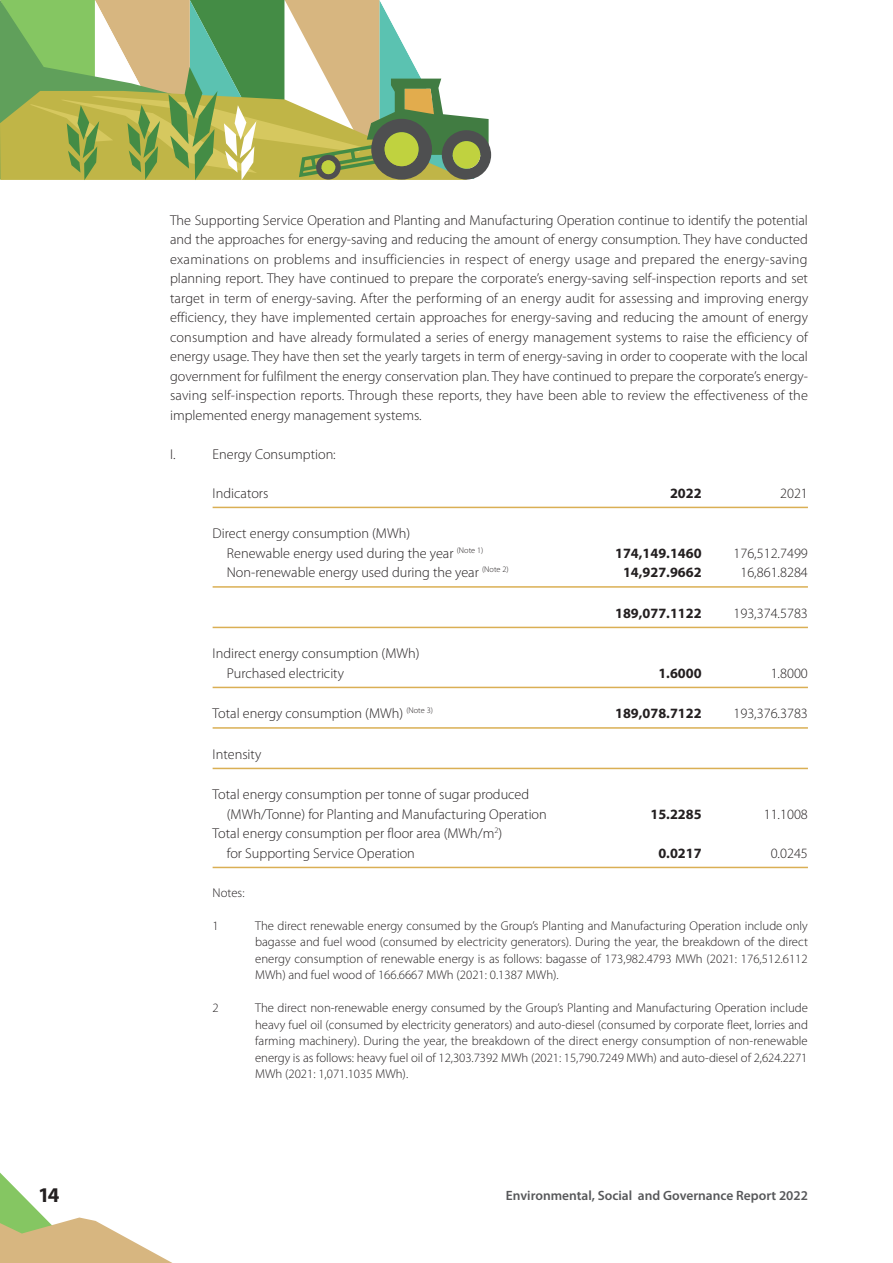
<style>
.page{position:relative;width:893px;height:1263px;background:#fff}
.page>*{position:absolute;margin:0;border:0;box-sizing:border-box;transform-origin:0 0}
.t1{font:700 21px "Myriad Pro";color:#231f20}
.Body_Text{font:300 14.25px/19.5px "Myriad Pro";color:#231f20;text-align:justify}
.Table_2_column{font:300 14.25px "Myriad Pro";color:#231f20}
.Table_2_column-2{font:700 14.25px "Myriad Pro";color:#231f20}
.t2{font:600 13.5px "Myriad Pro";color:#57585a}
.Note{font:300 12.75px/16.5px "Myriad Pro";color:#231f20;text-align:justify}
</style>
<div class="page">
<svg style="left:0;top:0;width:491px;height:180px"></svg>
<div style="left:321px;top:160px;width:14px;height:14px;background:#c0d23f;border-radius:50%"></div>
<svg style="left:0;top:1172px;width:172px;height:91px"></svg>
<hr style="left:213px;top:507px;width:595px;height:1px;background:#daaf54">
<hr style="left:213px;top:586px;width:595px;height:2px;background:#daaf54">
<hr style="left:213px;top:627px;width:595px;height:1px;background:#daaf54">
<hr style="left:213px;top:687px;width:595px;height:1px;background:#daaf54">
<hr style="left:213px;top:727px;width:595px;height:2px;background:#daaf54">
<hr style="left:213px;top:768px;width:595px;height:1px;background:#daaf54">
<hr style="left:213px;top:867px;width:595px;height:1px;background:#daaf54">
<p class="Body_Text" style="left:170px;top:210px;width:640px">The Supporting Service Operation and Planting and Manufacturing Operation continue to identify the potential and the approaches for energy-saving and reducing the amount of energy consumption. They have conducted examinations on problems and insufficiencies in respect of energy usage and prepared the energy-saving planning report. They have continued to prepare the corporate’s energy-saving self-inspection reports and set target in term of energy-saving. After the performing of an energy audit for assessing and improving energy efficiency, they have implemented certain approaches for energy-saving and reducing the amount of energy consumption and have already formulated a series of energy management systems to raise the efficiency of energy usage. They have then set the yearly targets in term of energy-saving in order to cooperate with the local government for fulfilment the energy conservation plan. They have continued to prepare the corporate’s energy&shy;saving self-inspection reports. Through these reports, they have been able to review the effectiveness of the implemented energy management systems.</p>
<p class="Body_Text" style="left:170px;top:444px;width:7px">I.</p>
<p class="Body_Text" style="left:213px;top:444px;width:125px">Energy Consumption:</p>
<p class="Table_2_column" style="left:213px;top:484px;width:57px">Indicators</p>
<p class="Table_2_column-2" style="left:670px;top:483px;width:33px">2022</p>
<p class="Table_2_column" style="left:780px;top:484px;width:29px">2021</p>
<p class="Table_2_column" style="left:213px;top:525px;width:199px">Direct energy consumption (MWh)</p>
<p class="Table_2_column" style="left:227px;top:544px;width:258px">Renewable energy used during the year <sup>(Note</sup> <sup>1)</sup></p>
<p class="Table_2_column-2" style="left:615px;top:543px;width:88px">174,149.1460</p>
<p class="Table_2_column" style="left:733px;top:544px;width:76px">176,512.7499</p>
<p class="Table_2_column" style="left:227px;top:564px;width:283px">Non-renewable energy used during the year <sup>(Note</sup> <sup>2)</sup></p>
<p class="Table_2_column-2" style="left:623px;top:563px;width:80px">14,927.9662</p>
<p class="Table_2_column" style="left:740px;top:564px;width:69px">16,861.8284</p>
<p class="Table_2_column-2" style="left:615px;top:603px;width:88px">189,077.1122</p>
<p class="Table_2_column" style="left:733px;top:604px;width:76px">193,374.5783</p>
<p class="Table_2_column" style="left:213px;top:645px;width:208px">Indirect energy consumption (MWh)</p>
<p class="Table_2_column" style="left:227px;top:664px;width:119px">Purchased electricity</p>
<p class="Table_2_column-2" style="left:658px;top:663px;width:45px">1.6000</p>
<p class="Table_2_column" style="left:771px;top:664px;width:39px">1.8000</p>
<p class="Table_2_column" style="left:213px;top:705px;width:222px">Total energy consumption (MWh) <sup>(Note</sup> <sup>3)</sup></p>
<p class="Table_2_column-2" style="left:615px;top:704px;width:88px">189,078.7122</p>
<p class="Table_2_column" style="left:733px;top:705px;width:76px">193,376.3783</p>
<p class="Table_2_column" style="left:213px;top:745px;width:50px">Intensity</p>
<p class="Table_2_column" style="left:213px;top:786px;width:318px">Total energy consumption per tonne of sugar produced</p>
<p class="Table_2_column" style="left:227px;top:805px;width:321px">(MWh/Tonne) for Planting and Manufacturing Operation</p>
<p class="Table_2_column-2" style="left:650px;top:804px;width:53px">15.2285</p>
<p class="Table_2_column" style="left:764px;top:805px;width:46px">11.1008</p>
<p class="Table_2_column" style="left:213px;top:825px;width:291px">Total energy consumption per floor area (MWh/m<sup>2</sup>)</p>
<p class="Table_2_column" style="left:227px;top:844px;width:190px">for Supporting Service Operation</p>
<p class="Table_2_column-2" style="left:658px;top:843px;width:45px">0.0217</p>
<p class="Table_2_column" style="left:771px;top:844px;width:39px">0.0245</p>
<p class="Note" style="left:213px;top:884px;width:33px">Notes:</p>
<p class="Note" style="left:213px;top:917px;width:8px">1</p>
<p class="Note" style="left:255px;top:917px;width:554px">The direct renewable energy consumed by the Group’s Planting and Manufacturing Operation include only bagasse and fuel wood (consumed by electricity generators). During the year, the breakdown of the direct energy consumption of renewable energy is as follows: bagasse of 173,982.4793 MWh (2021: 176,512.6112<br>MWh) and fuel wood of 166.6667 MWh (2021: 0.1387 MWh).</p>
<p class="Note" style="left:213px;top:1000px;width:8px">2</p>
<p class="Note" style="left:255px;top:1000px;width:554px">The direct non-renewable energy consumed by the Group’s Planting and Manufacturing Operation include heavy fuel oil (consumed by electricity generators) and auto-diesel (consumed by corporate fleet, lorries and farming machinery). During the year, the breakdown of the direct energy consumption of non-renewable energy is as follows: heavy fuel oil of 12,303.7392 MWh (2021: 15,790.7249 MWh) and auto-diesel of 2,624.2271<br>MWh (2021: 1,071.1035 MWh).</p>
<h1 class="t1" style="left:38px;top:1181px;width:23px">14</h1>
<p class="t2" style="left:506px;top:1186px;width:303px">Environmental, Social and Governance Report 2022</p>
</div>
